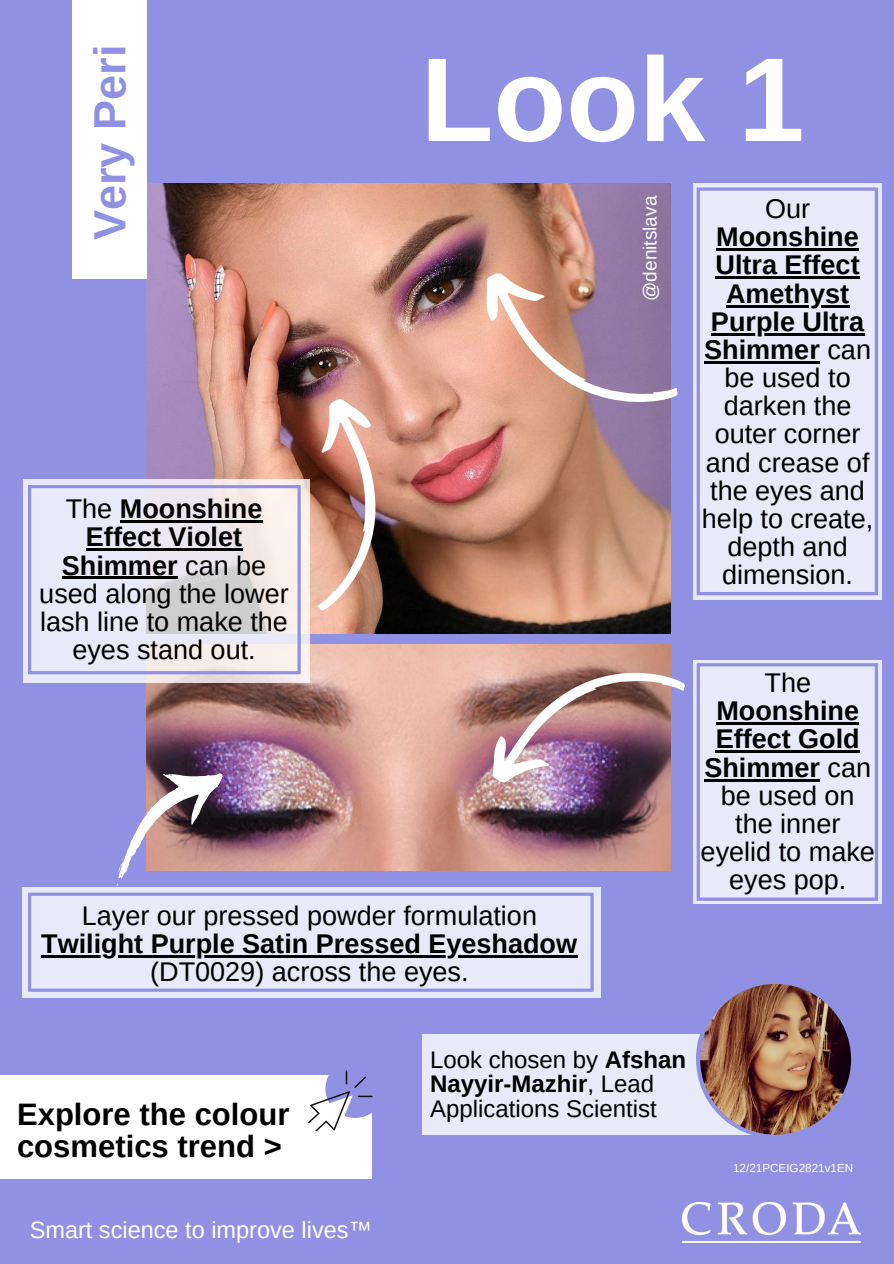
<style>
.page{position:relative;width:894px;height:1264px;background:#fff}
.page>*{position:absolute;margin:0;border:0;box-sizing:border-box;transform-origin:0 0}
.t1{font:700 119.1px "Arimo";color:#fff}
.t2{font:700 45px "Arimo";color:#9091e3}
.t3{font:700 31.05px/32.5px "Arimo";color:#000}
.t4{font:27px/28.2px "Arimo";color:#000;text-align:center}
.t5{font:24px/24.8px "Arimo";color:#000}
.t6{font:23.55px "Arimo";color:#fff}
.t7{font:19.05px "Arimo";color:#fff}
.t8{font:11.7px "Arimo";color:#fff}
.s1{font-weight:700}
</style>
<div class="page">
<div style="left:0;top:0;width:893px;height:1263px;background:#9091e3"></div>
<img style="left:146px;top:645px;width:524px;height:225px">
<img style="left:146px;top:183px;width:524px;height:450px">
<div style="left:73px;top:0;width:74px;height:278px;background:#fff"></div>
<svg style="left:693px;top:183px;width:188px;height:417px;background:#dedff6"></svg>
<div style="left:696px;top:187px;width:181px;height:408px;background:#e8e9f9"></div>
<svg style="left:463px;top:258px;width:215px;height:183px;background:#ba9297"></svg>
<svg style="left:23px;top:479px;width:286px;height:204px;background:#ebe6ee"></svg>
<svg style="left:28px;top:485px;width:272px;height:189px;background:#e2e0ec"></svg>
<hr style="left:120px;top:520px;width:142px;height:3px;background:#000">
<hr style="left:86px;top:548px;width:156px;height:3px;background:#000">
<hr style="left:62px;top:577px;width:116px;height:2px;background:#000">
<svg style="left:23px;top:887px;width:577px;height:110px;background:#e1e2f7"></svg>
<svg style="left:28px;top:892px;width:565px;height:99px;background:#e0e1f5"></svg>
<img style="left:473px;top:644px;width:212px;height:153px">
<img style="left:682px;top:1202px;width:179px;height:41px">
<div style="left:422px;top:1034px;width:360px;height:100px;background:#e8e9f9"></div>
<hr style="left:41px;top:955px;width:536px;height:2px;background:#000">
<svg style="left:695px;top:979px;width:159px;height:159px"></svg>
<img style="left:700px;top:983px;width:150px;height:151px;border-radius:50%">
<hr style="left:716px;top:248px;width:142px;height:3px;background:#000">
<hr style="left:715px;top:277px;width:144px;height:2px;background:#000">
<hr style="left:725px;top:305px;width:124px;height:2px;background:#000">
<hr style="left:710px;top:333px;width:154px;height:2px;background:#000">
<hr style="left:704px;top:361px;width:115px;height:2px;background:#000">
<svg style="left:693px;top:660px;width:188px;height:243px;background:#dadbf5"></svg>
<svg style="left:696px;top:663px;width:181px;height:237px;background:#e1e2f6"></svg>
<hr style="left:716px;top:722px;width:142px;height:2px;background:#000">
<hr style="left:715px;top:750px;width:144px;height:3px;background:#000">
<hr style="left:704px;top:778px;width:115px;height:3px;background:#000">
<svg style="left:317px;top:397px;width:61px;height:214px;background:#ca9a89"></svg>
<div style="left:0;top:1075px;width:371px;height:103px;background:#fff"></div>
<svg style="left:308px;top:1070px;width:65px;height:61px"></svg>
<svg style="left:113px;top:750px;width:111px;height:149px"></svg>
<p class="t2" style="left:85px;top:240px;width:197px;rotate:-90deg">Very Peri</p>
<p class="t4" style="left:39px;top:495px;width:251px">The <span class="s1">Moonshine<br>Effect Violet<br>Shimmer</span> can be used along the lower lash line to make the eyes stand out.</p>
<p class="t1" style="left:420px;top:33px;width:385px">Look 1</p>
<p class="t7" style="left:639px;top:301px;width:107px;rotate:-90deg">@denitslava</p>
<p class="t4" style="left:701px;top:195px;width:173px">Our<br><span class="s1">Moonshine<br>Ultra Effect<br>Amethyst<br>Purple Ultra<br>Shimmer</span> can be used to darken the outer corner and crease of the eyes and help to create, depth and dimension.</p>
<p class="t4" style="left:700px;top:668px;width:176px">The<br><span class="s1">Moonshine<br>Effect Gold<br>Shimmer</span> can be used on the inner eyelid to make eyes pop.</p>
<p class="t4" style="left:41px;top:901px;width:537px">Layer our pressed powder formulation<br><span class="s1">Twilight Purple Satin Pressed Eyeshadow </span>(DT0029) across the eyes.</p>
<p class="t3" style="left:17px;top:1097px;width:274px">Explore the colour cosmetics trend &gt;</p>
<p class="t6" style="left:30px;top:1216px;width:344px">Smart science to improve lives™</p>
<p class="t5" style="left:430px;top:1046px;width:257px">Look chosen by <span class="s1">Afshan<br>Nayyir-Mazhir</span>, Lead<br>Applications Scientist</p>
<p class="t8" style="left:732px;top:1161px;width:122px">12/21PCEIG2821v1EN</p>
</div>
